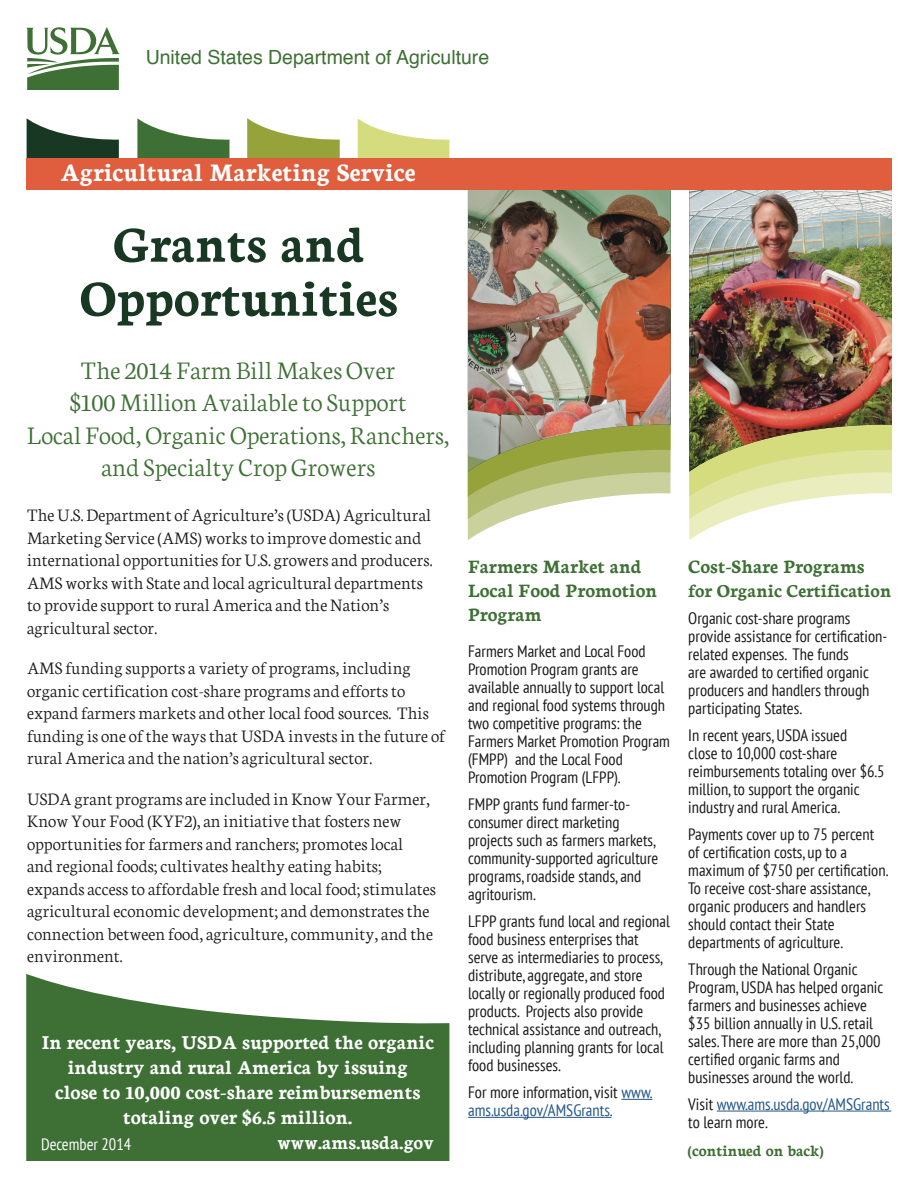
<style>
.page{position:relative;width:918px;height:1188px;background:#fff}
.page>*{position:absolute;margin:0;border:0;box-sizing:border-box;transform-origin:0 0}
.t1{font:700 54px/54px "Neuton";color:#183823;text-align:center}
.Subtitle{font:300 27px/32.4px "Neuton";color:#3e7035;text-align:center}
.Subtitle-2{font:700 27px "Neuton";color:#fff}
.t2{font:700 21px/25.2px "Neuton";color:#fff;text-align:center}
.Section_Heading{font:700 20.25px/24.3px "Neuton";color:#3e7035}
.Section_Text{font:700 20.25px "Neuton";color:#3e7035}
.Section_Heading-2{font:700 20.25px "Neuton";color:#fff}
.t3{font:19.5px "Helvetica";color:#3e7035}
.Section_Text-2{font:700 19.5px "Neuton";color:#3e7035}
.Intro_Text{font:300 18.75px/22.5px "Neuton";color:#1a1a1a}
.Section_Text-3{font:condensed 16.5px/18px "PT Sans";color:#1a1a1a}
.Section_Heading-3{font:condensed 16.5px/18px "PT Sans";color:#1a1a1a}
.Section_Text-4{font:condensed 16.5px/18px "PT Sans";color:#24568b}
.Section_Heading-4{font:700 16.5px "Neuton";color:#3e7035}
.Section_Text-5{font:condensed 16.5px "PT Sans";color:#fff}
.s1{color:#1a1a1a}
</style>
<div class="page">
<svg style="left:468px;top:519px;width:40px;height:21px"></svg>
<svg style="left:468px;top:497px;width:135px;height:22px"></svg>
<svg style="left:468px;top:472px;width:202px;height:25px;background:#bcc584"></svg>
<svg style="left:689px;top:519px;width:41px;height:21px"></svg>
<svg style="left:689px;top:497px;width:135px;height:22px"></svg>
<svg style="left:689px;top:472px;width:203px;height:25px;background:#e4e8ad"></svg>
<svg style="left:137px;top:118px;width:93px;height:40px"></svg>
<svg style="left:27px;top:118px;width:92px;height:40px"></svg>
<svg style="left:247px;top:118px;width:93px;height:40px"></svg>
<svg style="left:358px;top:119px;width:91px;height:39px"></svg>
<img style="left:468px;top:190px;width:203px;height:282px">
<img style="left:689px;top:190px;width:203px;height:282px">
<div style="left:26px;top:158px;width:866px;height:32px;background:#e05d3e"></div>
<svg style="left:26px;top:27px;width:94px;height:63px"></svg>
<hr style="left:621px;top:1099px;width:31px;height:1px;background:#24568b">
<hr style="left:468px;top:1117px;width:143px;height:1px;background:#24568b">
<hr style="left:717px;top:1111px;width:174px;height:1px;background:#24568b">
<svg style="left:26px;top:974px;width:423px;height:187px;fill:#3e7035"></svg>
<p class="t3" style="left:146px;top:42px;width:345px">United States Department of Agriculture</p>
<p class="Subtitle-2" style="left:61px;top:158px;width:357px">Agricultural Marketing Service</p>
<p class="t1" style="left:80px;top:217px;width:320px">Grants and<br>Opportunities</p>
<p class="Subtitle" style="left:27px;top:354px;width:424px">The 2014 Farm Bill Makes Over<br>$100 Million Available to Support<br>Local Food, Organic Operations, Ranchers, and Specialty Crop Growers</p>
<p class="Intro_Text" style="left:27px;top:504px;width:407px">The U.S. Department of Agriculture’s (USDA) Agricultural Marketing Service (AMS) works to improve domestic and international opportunities for U.S. growers and producers.<br>AMS works with State and local agricultural departments to provide support to rural America and the Nation’s agricultural sector.</p>
<p class="Intro_Text" style="left:27px;top:657px;width:420px">AMS funding supports a variety of programs, including organic certification cost-share programs and efforts to expand farmers markets and other local food sources. This funding is one of the ways that USDA invests in the future of rural America and the nation’s agricultural sector.</p>
<p class="Intro_Text" style="left:27px;top:788px;width:410px">USDA grant programs are included in Know Your Farmer, Know Your Food (KYF2), an initiative that fosters new opportunities for farmers and ranchers; promotes local<br>and regional foods; cultivates healthy eating habits; expands access to affordable fresh and local food; stimulates agricultural economic development; and demonstrates the connection between food, agriculture, community, and the environment.</p>
<p class="t2" style="left:42px;top:1029px;width:394px">In recent years, USDA supported the organic industry and rural America by issuing<br>close to 10,000 cost-share reimbursements totaling over $6.5 million.</p>
<p class="Section_Text-5" style="left:41px;top:1134px;width:92px">December 2014</p>
<p class="Section_Heading-2" style="left:278px;top:1132px;width:158px">www.ams.usda.gov</p>
<p class="Section_Heading" style="left:468px;top:554px;width:191px">Farmers Market and<br>Local Food Promotion<br>Program</p>
<p class="Section_Heading-3" style="left:468px;top:642px;width:203px">Farmers Market and Local Food<br>Promotion Program grants are available annually to support local and regional food systems through two competitive programs: the<br>Farmers Market Promotion Program (FMPP) and the Local Food<br>Promotion Program (LFPP).</p>
<p class="Section_Text-3" style="left:468px;top:795px;width:192px">FMPP grants fund farmer-to&shy;consumer direct marketing projects such as farmers markets, community-supported agriculture programs, roadside stands, and agritourism.</p>
<p class="Section_Text-3" style="left:468px;top:912px;width:203px">LFPP grants fund local and regional food business enterprises that serve as intermediaries to process, distribute, aggregate, and store locally or regionally produced food products. Projects also provide technical assistance and outreach, including planning grants for local food businesses.</p>
<p class="Section_Text-4" style="left:468px;top:1083px;width:186px"><span class="s1">For more information, visit</span> www. ams.usda.gov/AMSGrants.</p>
<p class="Section_Text" style="left:688px;top:555px;width:178px">Cost-Share Programs</p>
<p class="Section_Text-2" style="left:688px;top:580px;width:205px">for Organic Certification</p>
<p class="Section_Text-3" style="left:688px;top:609px;width:200px">Organic cost-share programs provide assistance for certification&shy;related expenses. The funds<br>are awarded to certified organic producers and handlers through participating States.</p>
<p class="Section_Text-3" style="left:688px;top:726px;width:198px">In recent years, USDA issued<br>close to 10,000 cost-share reimbursements totaling over $6.5 million, to support the organic industry and rural America.</p>
<p class="Section_Text-3" style="left:688px;top:825px;width:201px">Payments cover up to 75 percent of certification costs, up to a maximum of $750 per certification.<br>To receive cost-share assistance, organic producers and handlers should contact their State departments of agriculture.</p>
<p class="Section_Text-3" style="left:688px;top:960px;width:197px">Through the National Organic<br>Program, USDA has helped organic farmers and businesses achieve $35 billion annually in U.S. retail sales. There are more than 25,000 certified organic farms and businesses around the world.</p>
<p class="Section_Text-4" style="left:688px;top:1095px;width:203px"><span class="s1">Visit</span> www.ams.usda.gov/AMSGrants <span class="s1">to learn more.</span></p>
<p class="Section_Heading-4" style="left:688px;top:1142px;width:137px">(continued on back)</p>
</div>
